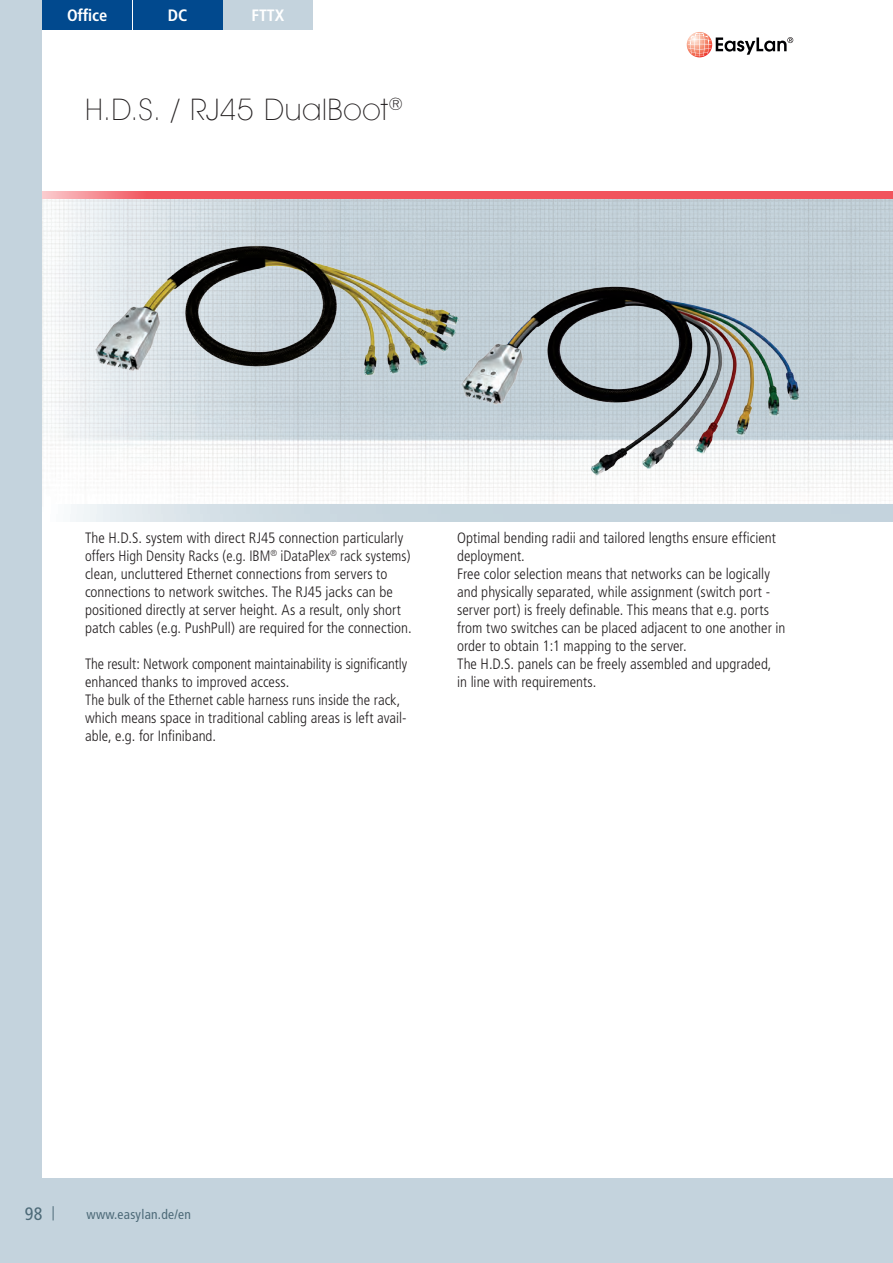
<style>
.page{position:relative;width:893px;height:1263px;background:#c4d3dd}
.page>*{position:absolute;margin:0;border:0;box-sizing:border-box;transform-origin:0 0}
.t1{font:200 30px "Avant Garde IT Cby BT";letter-spacing:.025em;color:#231f20}
.t2{font:condensed 18px "Frutiger";color:#4d6a78}
.t3{font:700 condensed 16.5px "Frutiger";letter-spacing:-.01em;color:#fff}
.t4{font:300 condensed 15px/18px "Frutiger";color:#231f20}
.t5{font:condensed 13.5px "Frutiger";letter-spacing:.02em;color:#4d6a78}
</style>
<div class="page">
<div style="left:43px;top:0;width:850px;height:1178px;background:#fff"></div>
<svg style="left:53px;top:1206px;width:1px;height:14px"></svg>
<svg style="left:687px;top:32px;width:25px;height:25px"></svg>
<svg style="left:688px;top:33px;width:105px;height:24px"></svg>
<svg style="left:43px;top:191px;width:850px;height:9px;background:#ed6971"></svg>
<img style="left:43px;top:200px;width:850px;height:305px">
<svg style="left:70px;top:513px;width:823px;height:8px;background:#ccd9e1"></svg>
<svg style="left:71px;top:505px;width:822px;height:8px;background:#cbd9e1"></svg>
<img style="left:85px;top:209px;width:386px;height:243px">
<img style="left:457px;top:249px;width:360px;height:254px">
<div style="left:43px;top:0;width:89px;height:30px;background:#01498e"></div>
<div style="left:133px;top:0;width:89px;height:30px;background:#01498e"></div>
<div style="left:223px;top:0;width:90px;height:30px;background:#c4d3dd"></div>
<p class="t3" style="left:67px;top:6px;width:42px">Office</p>
<p class="t3" style="left:168px;top:6px;width:21px">DC</p>
<p class="t3" style="left:252px;top:6px;width:34px">FTTX</p>
<h1 class="t1" style="left:85px;top:91px;width:319px">H.D.S. / RJ45 DualBoot<sup>®</sup></h1>
<p class="t4" style="left:85px;top:529px;width:328px">The H.D.S. system with direct RJ45 connection particularly offers High Density Racks (e.g. IBM<sup>®</sup> iDataPlex<sup>®</sup> rack systems) clean, uncluttered Ethernet connections from servers to connections to network switches. The RJ45 jacks can be positioned directly at server height. As a result, only short patch cables (e.g. PushPull) are required for the connection.</p>
<p class="t4" style="left:85px;top:655px;width:324px">The result: Network component maintainability is significantly enhanced thanks to improved access.<br>The bulk of the Ethernet cable harness runs inside the rack, which means space in traditional cabling areas is left avail&shy;able, e.g. for Infiniband.</p>
<p class="t4" style="left:457px;top:529px;width:330px">Optimal bending radii and tailored lengths ensure efficient deployment.<br>Free color selection means that networks can be logically and physically separated, while assignment (switch port - server port) is freely definable. This means that e.g. ports from two switches can be placed adjacent to one another in order to obtain 1:1 mapping to the server.<br>The H.D.S. panels can be freely assembled and upgraded,<br>in line with requirements.</p>
<p class="t2" style="left:25px;top:1203px;width:19px">98</p>
<p class="t5" style="left:87px;top:1207px;width:106px">www.easylan.de/en</p>
</div>
